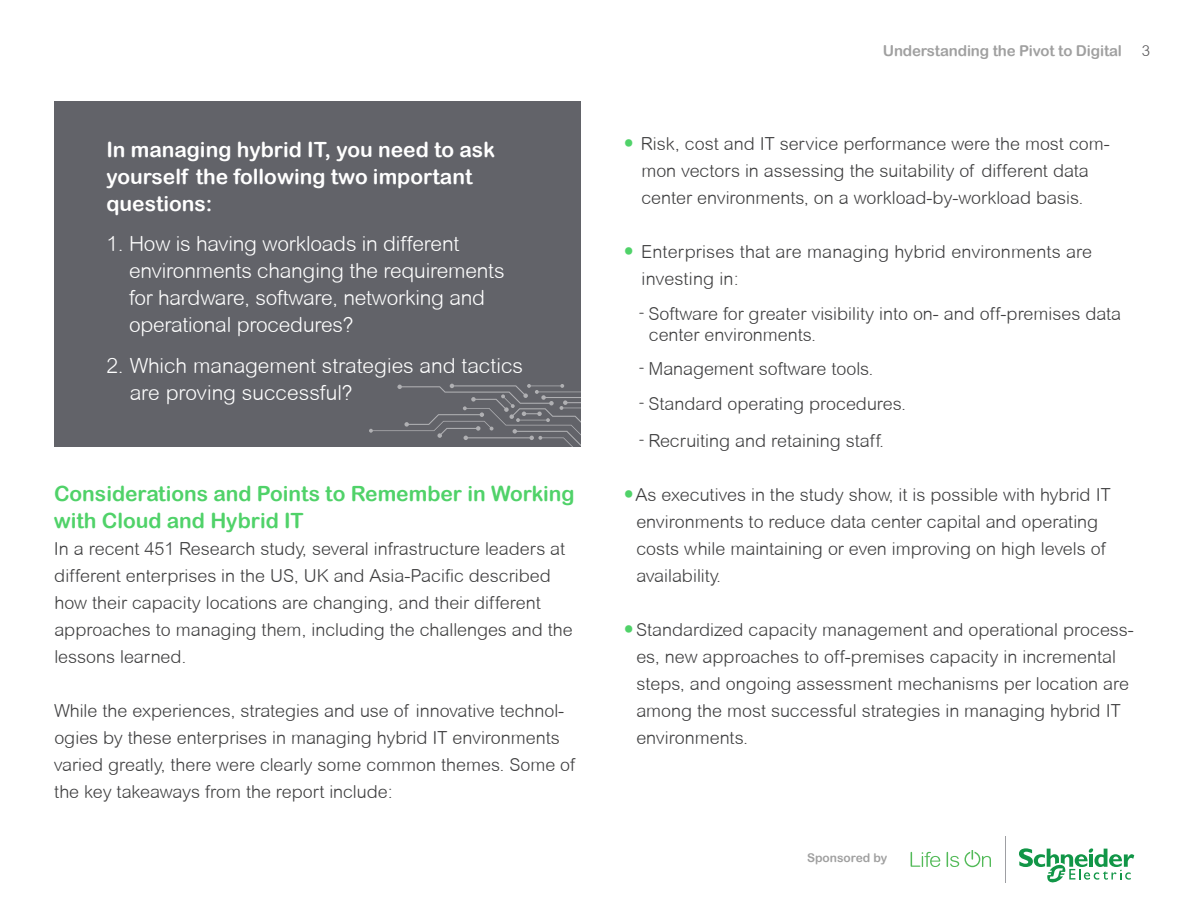
<style>
.page{position:relative;width:1188px;height:918px;background:#fff}
.page>*{position:absolute;margin:0;border:0;box-sizing:border-box;transform-origin:0 0}
.Body{font:300 21px/27px "Arial Rounded MT";letter-spacing:-.01em;color:#fff}
.Body-2{font:21px/27px "Arial Rounded MT Bold";color:#fff}
.Body-3{font:21px/27px "Arial Rounded MT Bold";color:#50d269}
.Body-4{font:300 18px/27px "Arial Rounded MT";color:#3e3e3f}
.t1{font:15px "Arial Rounded MT Bold";letter-spacing:-.01em;color:#a0a0a0}
.t2{font:300 15px "Arial Rounded MT";color:#545355}
.t3{font:12px "Arial Rounded MT Bold";color:#a0a0a0}
.s1{font-family:"Source Sans Pro";font-weight:700;font-size:27px;color:#50d269}
</style>
<div class="page">
<svg style="left:911px;top:852px;width:29px;height:15px"></svg>
<svg style="left:947px;top:852px;width:12px;height:15px"></svg>
<svg style="left:965px;top:850px;width:26px;height:17px"></svg>
<svg style="left:1019px;top:848px;width:115px;height:35px"></svg>
<hr style="left:1005px;top:837px;width:1px;height:46px;background:#9e9fa3">
<div style="left:54px;top:101px;width:526px;height:346px;background:#626369"></div>
<svg style="left:369px;top:384px;width:212px;height:63px"></svg>
<p class="Body-2" style="left:106px;top:136px;width:390px">In managing hybrid IT, you need to ask yourself the following two important questions:</p>
<p class="Body" style="left:129px;top:230px;width:377px;text-indent:-23px">1. How is having workloads in different environments changing the requirements for hardware, software, networking and operational procedures?</p>
<p class="Body" style="left:130px;top:352px;width:395px;text-indent:-23px">2. Which management strategies and tactics are proving successful?</p>
<p class="Body-3" style="left:54px;top:480px;width:522px">Considerations and Points to Remember in Working with Cloud and Hybrid IT</p>
<p class="Body-4" style="left:54px;top:535px;width:520px">In a recent 451 Research study, several infrastructure leaders at different enterprises in the US, UK and Asia-Pacific described how their capacity locations are changing, and their different approaches to managing them, including the challenges and the lessons learned.</p>
<p class="Body-4" style="left:54px;top:697px;width:523px">While the experiences, strategies and use of innovative technol&shy;ogies by these enterprises in managing hybrid IT environments varied greatly, there were clearly some common themes. Some of the key takeaways from the report include:</p>
<p class="t1" style="left:883px;top:41px;width:241px">Understanding the Pivot to Digital</p>
<p class="t2" style="left:1142px;top:42px;width:10px">3</p>
<p class="Body-4" style="left:624px;top:130px;width:487px;text-align:center"><span class="s1">•</span> Risk, cost and IT service performance were the most com&shy;mon vectors in assessing the suitability of different data center environments, on a workload-by-workload basis.</p>
<p class="Body-4" style="left:642px;top:238px;width:452px;text-indent:-18px"><span class="s1">•</span> Enterprises that are managing hybrid environments are investing in:</p>
<p class="Body-4" style="left:649px;top:303px;width:474px;line-height:21px;text-indent:-10px"><sup>-</sup> Software for greater visibility into on- and off-premises data center environments.</p>
<p class="Body-4" style="left:639px;top:355px;width:236px"><sup>-</sup> Management software tools.</p>
<p class="Body-4" style="left:639px;top:390px;width:269px"><sup>-</sup> Standard operating procedures.</p>
<p class="Body-4" style="left:639px;top:427px;width:246px"><sup>-</sup> Recruiting and retaining staff.</p>
<p class="Body-4" style="left:636px;top:481px;width:476px;text-indent:-12px"><span class="s1">•</span>As executives in the study show, it is possible with hybrid IT environments to reduce data center capital and operating costs while maintaining or even improving on high levels of availability.</p>
<p class="Body-4" style="left:636px;top:616px;width:499px;text-indent:-12px"><span class="s1">•</span>Standardized capacity management and operational process&shy;es, new approaches to off-premises capacity in incremental steps, and ongoing assessment mechanisms per location are among the most successful strategies in managing hybrid IT environments.</p>
<p class="t3" style="left:807px;top:851px;width:82px">Sponsored by</p>
</div>
